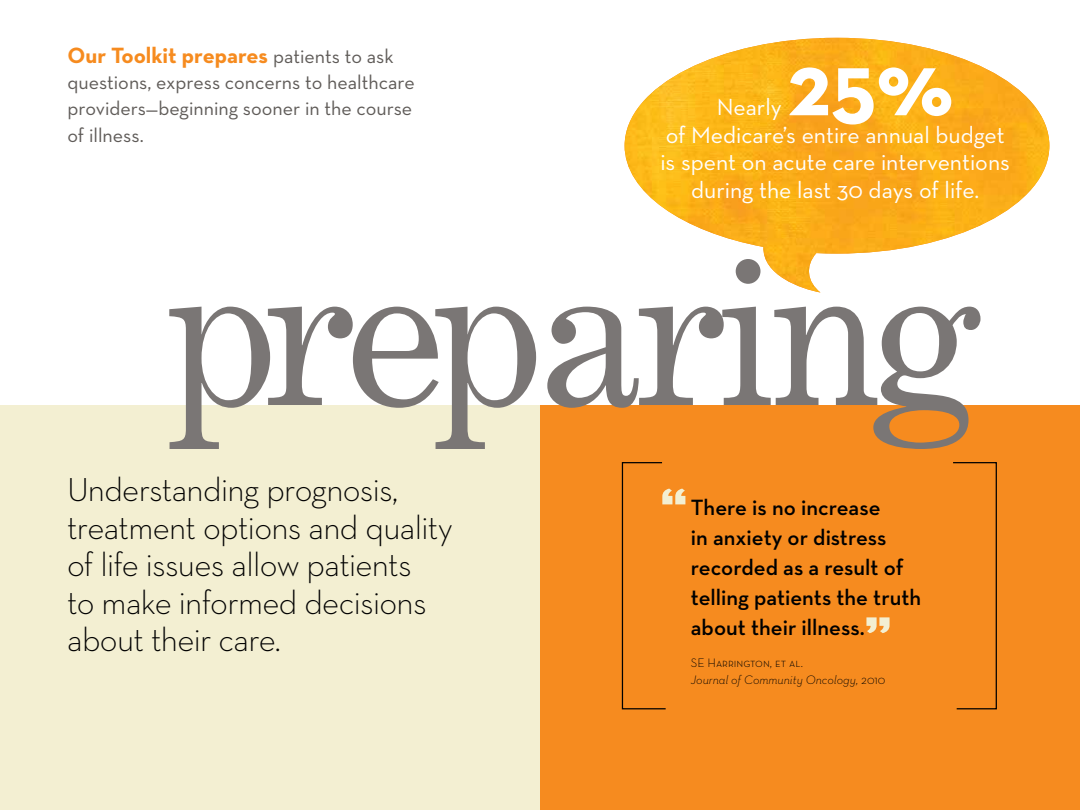
<style>
.page{position:relative;width:1080px;height:810px;background:#fff}
.page>*{position:absolute;margin:0;border:0;box-sizing:border-box;transform-origin:0 0}
.t1{font:200px "Century Expanded";letter-spacing:-.035em;color:#7a7675}
.t2{font:700 90px "Neutra Text";color:#fff}
.t3{font:700 condensed 60px "Vonnes";color:#f3efd2}
.t4{font:300 33.75px/37.5px "Neutra Text";letter-spacing:-.02em;color:#000}
.t5{font:23.75px/27.5px "Neutra Text";color:#fff;text-align:center}
.t6{font:600 22.5px/30px "Neutra Text";color:#000}
.t7{font:700 22.5px "Neutra Text";color:#f68b1f}
.t8{font:20px/26.2px "Neutra Text";color:#5f5b58}
.t9{font:italic 300 12.5px "Neutra Text";color:#000}
.t10{font:12.5px "Neutra Text Light SC";color:#000}
.s1{font-weight:400;font-size:20px;color:#5f5b58}
.s2{font-style:normal}
</style>
<div class="page">
<img style="left:625px;top:38px;width:424px;height:254px">
<div style="left:0;top:405px;width:540px;height:405px;background:#f3efd2"></div>
<div style="left:540px;top:405px;width:540px;height:405px;background:#f68b1f"></div>
<svg style="left:621px;top:462px;width:45px;height:248px"></svg>
<svg style="left:953px;top:462px;width:44px;height:248px"></svg>
<p class="t7" style="left:68px;top:41px;width:328px">Our Toolkit prepares <span class="s1">patients to ask</span></p>
<p class="t8" style="left:68px;top:69px;width:349px">questions, express concerns to healthcare providers—beginning sooner in the course of illness.</p>
<h2 class="t2" style="left:788px;top:28px;width:167px">25%</h2>
<p class="t5" style="left:660px;top:148px;width:351px">is spent on acute care interventions during the last 30 days of life.</p>
<p class="t5" style="left:717px;top:93px;width:66px">Nearly</p>
<p class="t5" style="left:666px;top:121px;width:341px">of Medicare’s entire annual budget</p>
<h1 class="t1" style="left:166px;top:212px;width:816px">preparing</h1>
<p class="t4" style="left:67px;top:470px;width:387px">Understanding prognosis, treatment options and quality of life issues allow patients<br>to make informed decisions about their care.</p>
<h3 class="t3" style="left:660px;top:478px;width:29px">“</h3>
<p class="t6" style="left:691px;top:492px;width:232px">There is no increase<br>in anxiety or distress recorded as a result of telling patients the truth about their illness.</p>
<p class="t10" style="left:691px;top:656px;width:114px">SE Harrington, et al.</p>
<p class="t9" style="left:691px;top:672px;width:196px">Journal of Community Oncology, <span class="s2">2010</span></p>
<h3 class="t3" style="left:864px;top:606px;width:29px">”</h3>
</div>
